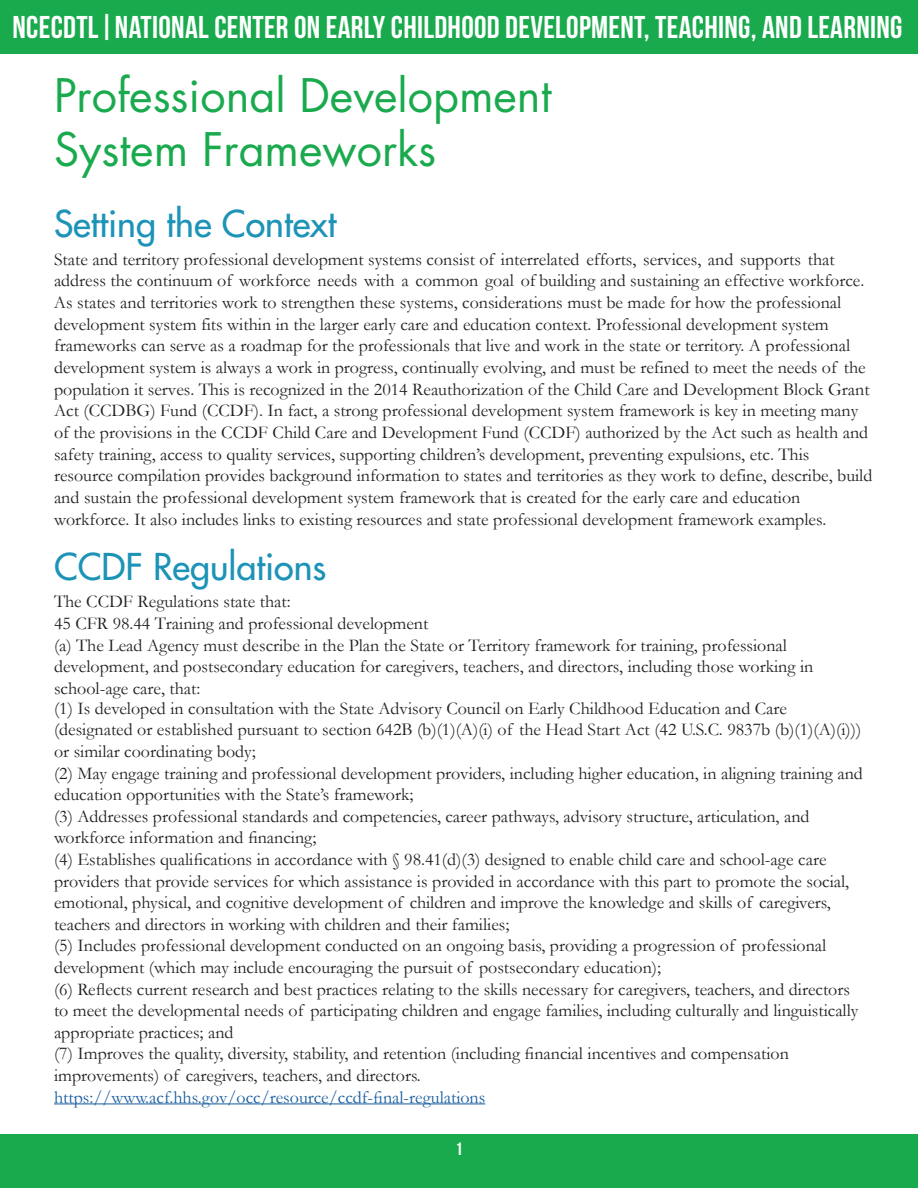
<style>
.page{position:relative;width:918px;height:1188px;background:#fff}
.page>*{position:absolute;margin:0;border:0;box-sizing:border-box;transform-origin:0 0}
.t1{font:45px/54px "Futura Std";color:#1aaa4e}
.t2{font:500 36px "Futura Std";color:#1c93b7}
.t3{font:31.5px "Bebas Neue";letter-spacing:.01em;color:#fff}
.t4{font:18px/21.6px "Garamond";color:#231f20}
.t5{font:18px "Bebas Neue";color:#fff}
.s1{color:#175d9e}
</style>
<div class="page">
<hr style="left:54px;top:1103px;width:431px;height:1px;background:#175d9e">
<div style="left:0;top:0;width:918px;height:54px;background:#1aaa4e"></div>
<div style="left:0;top:1134px;width:918px;height:54px;background:#1aaa4e"></div>
<p class="t3" style="left:13px;top:10px;width:891px">NCECDTL|NATIONAL CENTER ON EARLY CHILDHOOD DEVELOPMENT, TEACHING, AND LEARNING</p>
<h1 class="t1" style="left:54px;top:69px;width:499px">Professional Development<br>System Frameworks</h1>
<h2 class="t2" style="left:54px;top:201px;width:284px">Setting the Context</h2>
<p class="t4" style="left:54px;top:248px;width:820px">State and territory professional development systems consist of interrelated efforts, services, and supports that address the continuum of workforce needs with a common goal of building and sustaining an effective workforce.<br>As states and territories work to strengthen these systems, considerations must be made for how the professional development system fits within in the larger early care and education context. Professional development system frameworks can serve as a roadmap for the professionals that live and work in the state or territory. A professional development system is always a work in progress, continually evolving, and must be refined to meet the needs of the population it serves. This is recognized in the 2014 Reauthorization of the Child Care and Development Block Grant Act (CCDBG) Fund (CCDF). In fact, a strong professional development system framework is key in meeting many of the provisions in the CCDF Child Care and Development Fund (CCDF) authorized by the Act such as health and safety training, access to quality services, supporting children’s development, preventing expulsions, etc. This resource compilation provides background information to states and territories as they work to define, describe, build and sustain the professional development system framework that is created for the early care and education workforce. It also includes links to existing resources and state professional development framework examples.</p>
<h2 class="t2" style="left:54px;top:544px;width:274px">CCDF Regulations</h2>
<p class="t4" style="left:54px;top:591px;width:376px">The CCDF Regulations state that:<br>45 CFR 98.44 Training and professional development</p>
<p class="t4" style="left:54px;top:634px;width:761px">(a) The Lead Agency must describe in the Plan the State or Territory framework for training, professional development, and postsecondary education for caregivers, teachers, and directors, including those working in school-age care, that:</p>
<p class="t4" style="left:54px;top:697px;width:809px">(1) Is developed in consultation with the State Advisory Council on Early Childhood Education and Care (designated or established pursuant to section 642B (b)(1)(A)(i) of the Head Start Act (42 U.S.C. 9837b (b)(1)(A)(i))) or similar coordinating body;</p>
<p class="t4" style="left:54px;top:762px;width:810px">(2) May engage training and professional development providers, including higher education, in aligning training and education opportunities with the State’s framework;</p>
<p class="t4" style="left:54px;top:805px;width:757px">(3) Addresses professional standards and competencies, career pathways, advisory structure, articulation, and workforce information and financing;</p>
<p class="t4" style="left:54px;top:848px;width:797px">(4) Establishes qualifications in accordance with § 98.41(d)(3) designed to enable child care and school-age care providers that provide services for which assistance is provided in accordance with this part to promote the social, emotional, physical, and cognitive development of children and improve the knowledge and skills of caregivers, teachers and directors in working with children and their families;</p>
<p class="t4" style="left:54px;top:934px;width:774px">(5) Includes professional development conducted on an ongoing basis, providing a progression of professional development (which may include encouraging the pursuit of postsecondary education);</p>
<p class="t4" style="left:54px;top:978px;width:806px">(6) Reflects current research and best practices relating to the skills necessary for caregivers, teachers, and directors to meet the developmental needs of participating children and engage families, including culturally and linguistically appropriate practices; and</p>
<p class="t4" style="left:54px;top:1042px;width:736px">(7) Improves the quality, diversity, stability, and retention (including financial incentives and compensation improvements) of caregivers, teachers, and directors. <span class="s1">https://www.acf.hhs.gov/occ/resource/ccdf-final-regulations</span></p>
<p class="t5" style="left:455px;top:1139px;width:9px">1</p>
</div>
